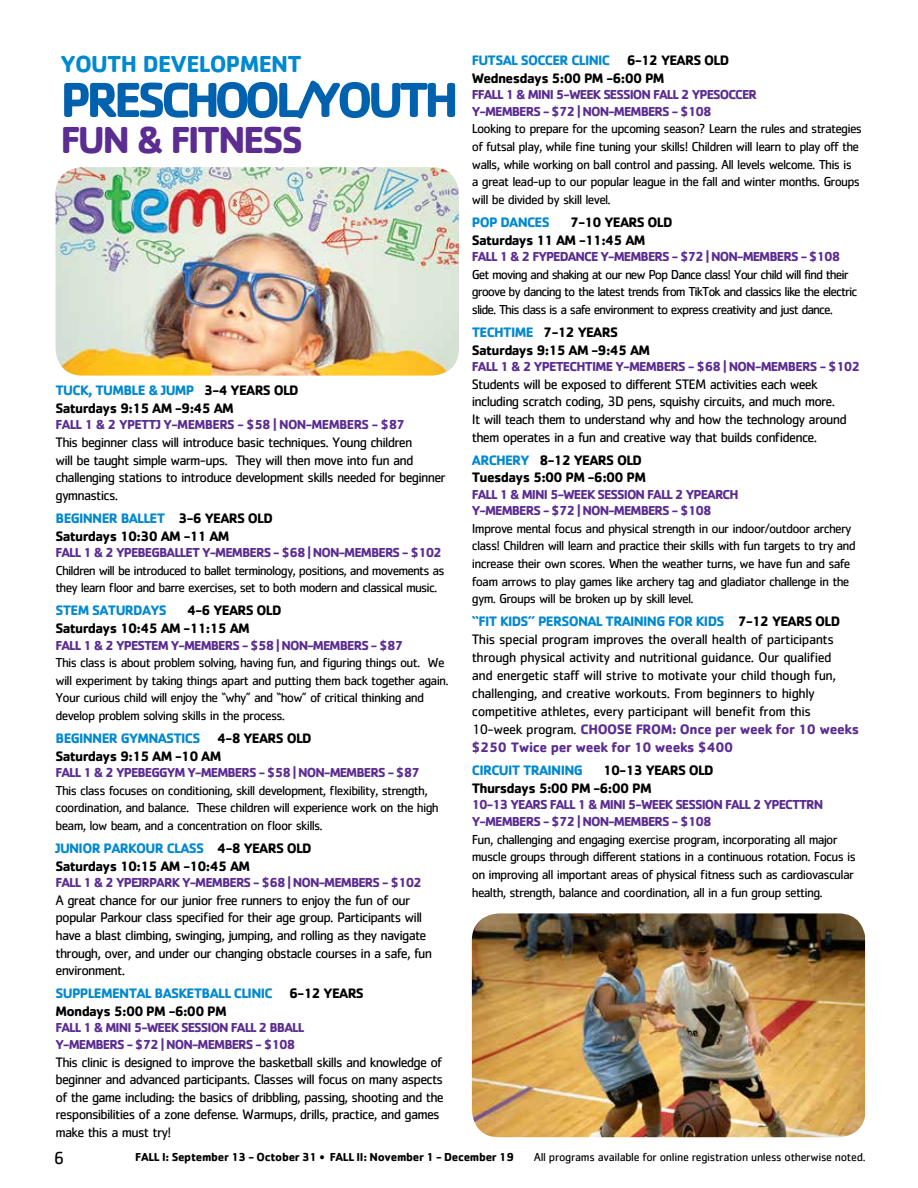
<style>
.page{position:relative;width:918px;height:1188px;background:#fff}
.page>*{position:absolute;margin:0;border:0;box-sizing:border-box;transform-origin:0 0}
.t1{font:700 51px "Cachet Std";letter-spacing:-.095em;color:#0061af}
.t2{font:700 39px "Cachet Std";letter-spacing:-.065em;color:#5c2d91}
.t3{font:700 24px "Cachet Std";letter-spacing:-.03em;color:#0089cf}
.t4{font:18px "Cachet Std";color:#000}
.t5{font:14.25px/17.7px "Cachet Std";letter-spacing:-.055em;color:#000}
.t6{font:700 14.25px/17.7px "Cachet Std";letter-spacing:-.05em;color:#000}
.t7{font:14.25px/18px "Cachet Std";letter-spacing:-.035em;color:#000}
.t8{font:700 14.25px "Cachet Std";letter-spacing:-.05em;color:#0089cf}
.t9{font:13.5px/17.7px "Cachet Std";letter-spacing:-.055em;color:#000}
.t10{font:700 13.5px/16.5px "Cachet Std";letter-spacing:-.07em;color:#5c2d91}
.t11{font:13.5px/17.7px "Cachet Std";letter-spacing:-.075em;color:#000}
.t12{font:700 13.5px "Cachet Std";letter-spacing:-.05em;color:#5c2d91}
.t13{font:12px "Cachet Std";letter-spacing:-.025em;color:#000}
.t14{font:700 12px "Cachet Std";letter-spacing:-.025em;color:#000}
.s1{color:#0089cf}
.s2{font-weight:700;color:#0089cf}
.s3{font-weight:700}
.s4{font-weight:700;color:#5c2d91}
</style>
<div class="page">
<img style="left:56px;top:167px;width:403px;height:209px">
<img style="left:472px;top:913px;width:393px;height:224px">
<h3 class="t3" style="left:60px;top:48px;width:243px">YOUTH DEVELOPMENT</h3>
<h1 class="t1" style="left:60px;top:67px;width:400px">PRESCHOOL/YOUTH</h1>
<h2 class="t2" style="left:60px;top:115px;width:244px">FUN &amp; FITNESS</h2>
<p class="t6" style="left:56px;top:381px;width:245px"><span class="s1">TUCK, TUMBLE &amp; JUMP</span> 3-4 YEARS OLD<br>Saturdays 9:15 AM -9:45 AM</p>
<p class="t12" style="left:56px;top:416px;width:351px">FALL 1 &amp; 2 YPETTJ Y-MEMBERS - $58 | NON-MEMBERS - $87</p>
<p class="t5" style="left:56px;top:433px;width:392px">This beginner class will introduce basic techniques. Young children<br>will be taught simple warm-ups. They will then move into fun and challenging stations to introduce development skills needed for beginner gymnastics.</p>
<p class="t6" style="left:56px;top:509px;width:219px"><span class="s1">BEGINNER BALLET</span> 3-6 YEARS OLD<br>Saturdays 10:30 AM -11 AM</p>
<p class="t10" style="left:56px;top:544px;width:388px">FALL 1 &amp; 2 YPEBEGBALLET Y-MEMBERS - $68 | NON-MEMBERS - $102</p>
<p class="t9" style="left:56px;top:561px;width:390px">Children will be introduced to ballet terminology, positions, and movements as they learn floor and barre exercises, set to both modern and classical music.</p>
<p class="t8" style="left:56px;top:601px;width:113px">STEM SATURDAYS</p>
<p class="t6" style="left:56px;top:601px;width:228px;text-indent:132px">4-6 YEARS OLD<br>Saturdays 10:45 AM -11:15 AM</p>
<p class="t10" style="left:56px;top:636px;width:349px">FALL 1 &amp; 2 YPESTEM Y-MEMBERS - $58 | NON-MEMBERS - $87</p>
<p class="t9" style="left:56px;top:654px;width:395px">This class is about problem solving, having fun, and figuring things out. We will experiment by taking things apart and putting them back together again.<br>Your curious child will enjoy the “why” and “how” of critical thinking and develop problem solving skills in the process.</p>
<p class="t6" style="left:56px;top:729px;width:258px"><span class="s1">BEGINNER GYMNASTICS</span> 4-8 YEARS OLD<br>Saturdays 9:15 AM -10 AM</p>
<p class="t10" style="left:56px;top:764px;width:366px">FALL 1 &amp; 2 YPEBEGGYM Y-MEMBERS - $58 | NON-MEMBERS - $87</p>
<p class="t9" style="left:56px;top:781px;width:385px">This class focuses on conditioning, skill development, flexibility, strength, coordination, and balance. These children will experience work on the high beam, low beam, and a concentration on floor skills.</p>
<p class="t6" style="left:56px;top:839px;width:258px"><span class="s1">JUNIOR PARKOUR CLASS</span> 4-8 YEARS OLD<br>Saturdays 10:15 AM -10:45 AM</p>
<p class="t10" style="left:56px;top:874px;width:368px">FALL 1 &amp; 2 YPEJRPARK Y-MEMBERS - $68 | NON-MEMBERS - $102</p>
<p class="t5" style="left:56px;top:891px;width:378px">A great chance for our junior free runners to enjoy the fun of our popular Parkour class specified for their age group. Participants will have a blast climbing, swinging, jumping, and rolling as they navigate through, over, and under our changing obstacle courses in a safe, fun environment.</p>
<p class="t6" style="left:56px;top:984px;width:310px"><span class="s1">SUPPLEMENTAL BASKETBALL CLINIC</span> 6-12 YEARS<br>Mondays 5:00 PM -6:00 PM</p>
<p class="t10" style="left:56px;top:1019px;width:250px">FALL 1 &amp; MINI 5-WEEK SESSION FALL 2 BBALL<br>Y-MEMBERS - $72 | NON-MEMBERS - $108</p>
<p class="t5" style="left:56px;top:1053px;width:390px">This clinic is designed to improve the basketball skills and knowledge of beginner and advanced participants. Classes will focus on many aspects of the game including: the basics of dribbling, passing, shooting and the responsibilities of a zone defense. Warmups, drills, practice, and games make this a must try!</p>
<p class="t6" style="left:472px;top:51px;width:259px"><span class="s1">FUTSAL SOCCER CLINIC</span> 6-12 YEARS OLD<br>Wednesdays 5:00 PM -6:00 PM</p>
<p class="t10" style="left:472px;top:86px;width:287px">FFALL 1 &amp; MINI 5-WEEK SESSION FALL 2 YPESOCCER<br>Y-MEMBERS - $72 | NON-MEMBERS - $108</p>
<p class="t9" style="left:472px;top:120px;width:392px">Looking to prepare for the upcoming season? Learn the rules and strategies of futsal play, while fine tuning your skills! Children will learn to play off the walls, while working on ball control and passing. All levels welcome. This is a great lead-up to our popular league in the fall and winter months. Groups will be divided by skill level.</p>
<p class="t8" style="left:472px;top:213px;width:79px">POP DANCES</p>
<p class="t6" style="left:472px;top:213px;width:202px;text-indent:98px">7-10 YEARS OLD<br>Saturdays 11 AM -11:45 AM</p>
<p class="t10" style="left:472px;top:248px;width:370px">FALL 1 &amp; 2 FYPEDANCE Y-MEMBERS - $72 | NON-MEMBERS - $108</p>
<p class="t11" style="left:472px;top:265px;width:387px">Get moving and shaking at our new Pop Dance class! Your child will find their groove by dancing to the latest trends from TikTok and classics like the electric slide. This class is a safe environment to express creativity and just dance.</p>
<p class="t6" style="left:472px;top:323px;width:180px"><span class="s1">TECHTIME</span> 7-12 YEARS<br>Saturdays 9:15 AM -9:45 AM</p>
<p class="t10" style="left:472px;top:358px;width:390px">FALL 1 &amp; 2 YPETECHTIME Y-MEMBERS - $68 | NON-MEMBERS - $102</p>
<p class="t5" style="left:472px;top:375px;width:377px">Students will be exposed to different STEM activities each week including scratch coding, 3D pens, squishy circuits, and much more.<br>It will teach them to understand why and how the technology around them operates in a fun and creative way that builds confidence.</p>
<p class="t6" style="left:472px;top:450px;width:176px"><span class="s1">ARCHERY</span> 8-12 YEARS OLD<br>Tuesdays 5:00 PM -6:00 PM</p>
<p class="t10" style="left:472px;top:485px;width:268px">FALL 1 &amp; MINI 5-WEEK SESSION FALL 2 YPEARCH<br>Y-MEMBERS - $72 | NON-MEMBERS - $108</p>
<p class="t9" style="left:472px;top:519px;width:386px">Improve mental focus and physical strength in our indoor/outdoor archery class! Children will learn and practice their skills with fun targets to try and increase their own scores. When the weather turns, we have fun and safe foam arrows to play games like archery tag and gladiator challenge in the gym. Groups will be broken up by skill level.</p>
<p class="t7" style="left:472px;top:612px;width:389px"><span class="s2">“FIT KIDS” PERSONAL TRAINING FOR KIDS</span> <span class="s3">7-12 YEARS OLD </span>This special program improves the overall health of participants through physical activity and nutritional guidance. Our qualified<br>and energetic staff will strive to motivate your child though fun, challenging, and creative workouts. From beginners to highly competitive athletes, every participant will benefit from this 10-week program. <span class="s4">CHOOSE FROM: Once per week for 10 weeks $250 Twice per week for 10 weeks $400</span></p>
<p class="t8" style="left:472px;top:761px;width:113px">CIRCUIT TRAINING</p>
<p class="t6" style="left:472px;top:761px;width:243px;text-indent:131px">10-13 YEARS OLD<br>Thursdays 5:00 PM -6:00 PM</p>
<p class="t10" style="left:472px;top:796px;width:353px">10-13 YEARS FALL 1 &amp; MINI 5-WEEK SESSION FALL 2 YPECTTRN<br>Y-MEMBERS - $72 | NON-MEMBERS - $108</p>
<p class="t9" style="left:472px;top:830px;width:386px">Fun, challenging and engaging exercise program, incorporating all major muscle groups through different stations in a continuous rotation. Focus is on improving all important areas of physical fitness such as cardiovascular health, strength, balance and coordination, all in a fun group setting.</p>
<h3 class="t4" style="left:54px;top:1147px;width:12px">6</h3>
<p class="t14" style="left:135px;top:1149px;width:380px">FALL I: September 13 - October 31 • FALL II: November 1 - December 19</p>
<p class="t13" style="left:534px;top:1150px;width:333px">All programs available for online registration unless otherwise noted.</p>
</div>
